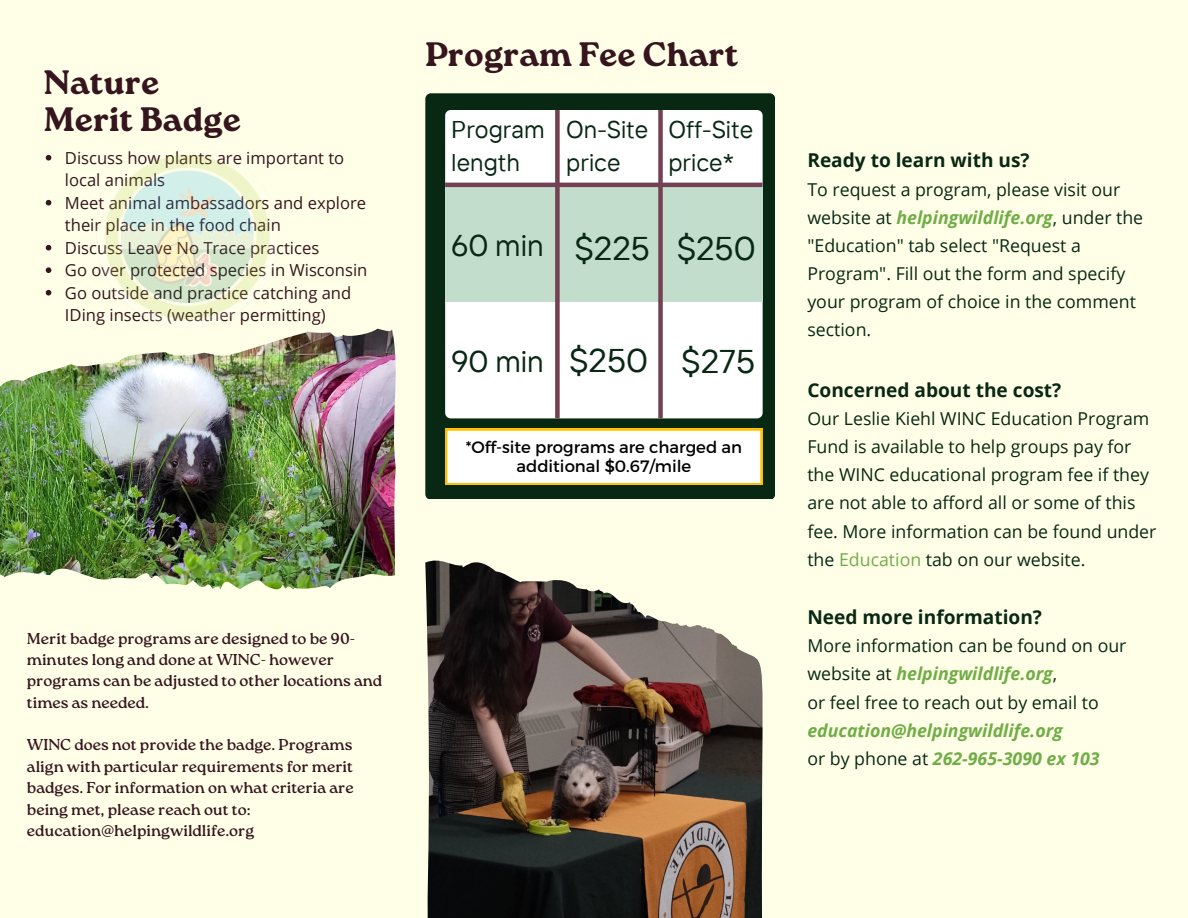
<style>
.page{position:relative;width:1188px;height:918px;background:#ffffe8}
.page>*{position:absolute;margin:0;border:0;box-sizing:border-box;transform-origin:0 0}
.t1{font:33.9px/37px "Roca One Bl";color:#36151e}
.t2{font:32.85px "TT Interphases";color:#082814}
.t3{font:30px "TT Interphases";color:#082814}
.t4{font:24.15px/33.8px "TT Interphases";color:#082814}
.t5{font:700 19.05px "Open Sans";color:#082814}
.t6{font:17.7px/28.2px "Open Sans";color:#082814}
.t7{font:16.65px/22.5px "Open Sans";color:#36151e}
.t8{font:16.5px/19.2px "Montserrat";color:#000;text-align:center}
.t9{font:15.75px/21.3px "Roca One";color:#36151e}
.s1{font-weight:700;font-style:italic;color:#70ad47}
.s2{color:#70ad47}
</style>
<div class="page">
<img style="left:0;top:329px;width:396px;height:260px">
<svg style="left:46px;top:155px;width:5px;height:6px"></svg>
<svg style="left:46px;top:200px;width:5px;height:6px"></svg>
<svg style="left:46px;top:245px;width:5px;height:6px"></svg>
<svg style="left:46px;top:267px;width:5px;height:6px"></svg>
<svg style="left:46px;top:290px;width:5px;height:6px"></svg>
<img style="left:105px;top:155px;width:165px;height:164px">
<img style="left:425px;top:561px;width:338px;height:357px">
<div style="left:425px;top:93px;width:350px;height:406px;background:#082814;border-radius:6px"></div>
<div style="left:445px;top:110px;width:318px;height:308px;background:#fff;border-radius:6px"></div>
<div style="left:445px;top:185px;width:318px;height:116px;background:#c3ddcd"></div>
<hr style="left:445px;top:183px;width:317px;height:4px;background:#744152">
<svg style="left:445px;top:429px;width:317px;height:56px;background:#fff9ea"></svg>
<div style="left:555px;top:110px;width:5px;height:308px;background:#744152"></div>
<div style="left:658px;top:110px;width:5px;height:308px;background:#744152"></div>
<p class="t1" style="left:44px;top:64px;width:199px">Nature<br>Merit Badge</p>
<p class="t7" style="left:65px;top:146px;width:281px">Discuss how plants are important to local animals</p>
<p class="t7" style="left:65px;top:191px;width:303px">Meet animal ambassadors and explore their place in the food chain</p>
<p class="t7" style="left:65px;top:236px;width:256px">Discuss Leave No Trace practices</p>
<p class="t7" style="left:65px;top:259px;width:304px">Go over protected species in Wisconsin</p>
<p class="t7" style="left:65px;top:281px;width:288px">Go outside and practice catching and<br>IDing insects (weather permitting)</p>
<h2 class="t1" style="left:425px;top:36px;width:315px">Program Fee Chart</h2>
<h4 class="t4" style="left:451px;top:112px;width:95px">Program length</h4>
<h4 class="t4" style="left:566px;top:112px;width:84px">On-Site price</h4>
<h2 class="t4" style="left:668px;top:112px;width:86px">Off-Site price*</h2>
<h3 class="t3" style="left:451px;top:226px;width:94px">60 min</h3>
<h2 class="t2" style="left:575px;top:227px;width:77px">$225</h2>
<h5 class="t2" style="left:677px;top:227px;width:80px">$250</h5>
<h4 class="t3" style="left:451px;top:342px;width:94px">90 min</h4>
<h3 class="t2" style="left:569px;top:339px;width:80px">$250</h3>
<h2 class="t2" style="left:681px;top:340px;width:75px">$275</h2>
<p class="t8" style="left:466px;top:437px;width:278px">*Off-site programs are charged an additional $0.67/mile</p>
<p class="t9" style="left:27px;top:628px;width:357px">Merit badge programs are designed to be 90- minutes long and done at WINC- however programs can be adjusted to other locations and times as needed.</p>
<h1 class="t9" style="left:27px;top:734px;width:328px">WINC does not provide the badge. Programs align with particular requirements for merit badges. For information on what criteria are being met, please reach out to: education@helpingwildlife.org</h1>
<p class="t5" style="left:807px;top:147px;width:224px">Ready to learn with us?</p>
<p class="t6" style="left:807px;top:175px;width:337px">To request a program, please visit our website at <span class="s1">helpingwildlife.org</span>, under the "Education" tab select "Request a Program". Fill out the form and specify your program of choice in the comment section.</p>
<h5 class="t5" style="left:807px;top:377px;width:255px">Concerned about the cost?</h5>
<h5 class="t6" style="left:807px;top:404px;width:351px">Our Leslie Kiehl WINC Education Program Fund is available to help groups pay for the WINC educational program fee if they are not able to afford all or some of this fee. More information can be found under the <span class="s2">Education</span> tab on our website.</h5>
<h5 class="t5" style="left:807px;top:604px;width:236px">Need more information?</h5>
<h5 class="t6" style="left:807px;top:631px;width:321px">More information can be found on our website at <span class="s1">helpingwildlife.org</span>,<br>or feel free to reach out by email to <span class="s1">education@helpingwildlife.org<br></span>or by phone at <span class="s1">262-965-3090 ex 103</span></h5>
</div>
